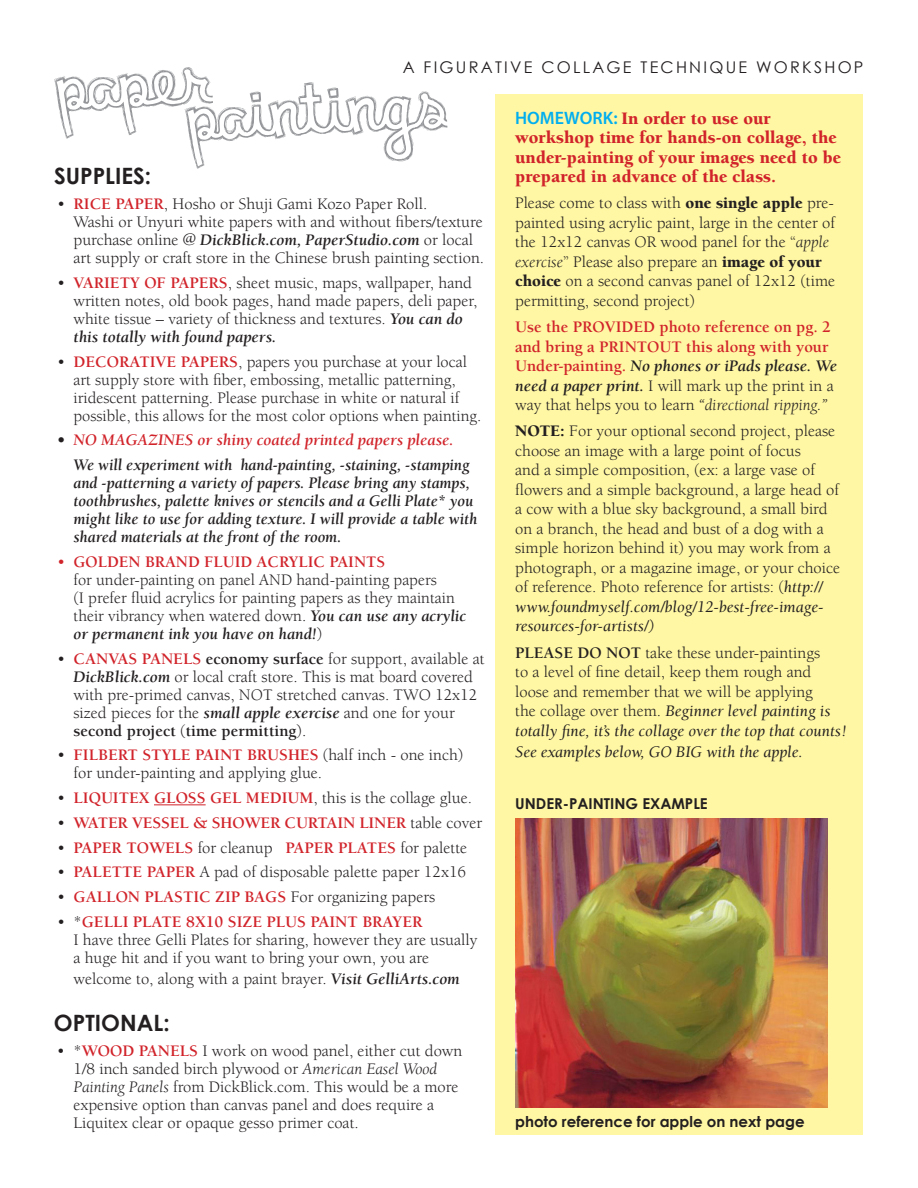
<style>
.page{position:relative;width:918px;height:1188px;background:#fff}
.page>*{position:absolute;margin:0;border:0;box-sizing:border-box;transform-origin:0 0}
.t1{font:700 22.5px "Century Gothic";color:#231f20}
.t2{font:900 18px/19.5px "Berkeley";color:#d1232a}
.t3{font:16.5px/18px "Berkeley";color:#231f20}
.t4{font:700 16.5px/19.5px "Berkeley";color:#d1232a}
.t5{font:italic 700 16.5px/18px "Berkeley";color:#231f20;scale:.96 1}
.t6{font:italic 700 16.5px "Berkeley";color:#d1232a}
.t7{font:italic 16.5px "Berkeley";color:#231f20}
.t8{font:16.2px "Century Gothic";letter-spacing:.14em;color:#231f20}
.t9{font:700 15px "Century Gothic";color:#231f20}
.s1{font-weight:700;color:#d1232a}
.s2{font-weight:700;font-style:italic}
.s3{color:#231f20}
.s4{color:#d1232a}
.s5{font-weight:700}
.s6{font-weight:400;color:#231f20}
.s7{font-style:italic}
.s8{font-family:"Myriad Pro";font-weight:600;color:#00aeef}
.s9{font-weight:900}
.s10{font-style:italic;color:#231f20}
.s11{font-weight:400;font-style:italic;color:#231f20}
</style>
<div class="page">
<div style="left:496px;top:94px;width:367px;height:1041px;background:#fff7a4"></div>
<hr style="left:154px;top:804px;width:52px;height:1px;background:#d1232a">
<svg style="left:54px;top:67px;width:393px;height:102px"></svg>
<img style="left:515px;top:819px;width:313px;height:288px">
<p class="t8" style="left:403px;top:57px;width:462px">A FIGURATIVE COLLAGE TECHNIQUE WORKSHOP</p>
<p class="t1" style="left:54px;top:162px;width:99px">SUPPLIES:</p>
<p class="t3" style="left:74px;top:195px;width:412px;text-indent:-16px">• <span class="s1">RICE PAPER</span>, Hosho or Shuji Gami Kozo Paper Roll.<br>Washi or Unyuri white papers with and without fibers/texture purchase online @ <span class="s2">DickBlick.com, PaperStudio.com</span> or local art supply or craft store in the Chinese brush painting section.</p>
<p class="t3" style="left:74px;top:274px;width:406px;text-indent:-16px">• <span class="s1">VARIETY OF PAPERS</span>, sheet music, maps, wallpaper, hand written notes, old book pages, hand made papers, deli paper, white tissue – variety of thickness and textures. <span class="s2">You can do this totally with found papers.</span></p>
<p class="t3" style="left:74px;top:353px;width:409px;text-indent:-16px">• <span class="s1">DECORATIVE PAPERS</span>, papers you purchase at your local art supply store with fiber, embossing, metallic patterning, iridescent patterning. Please purchase in white or natural if possible, this allows for the most color options when painting.</p>
<p class="t6" style="left:57px;top:432px;width:398px"><span class="s3">•</span> NO MAGAZINES or shiny coated printed papers please.</p>
<p class="t5" style="left:74px;top:456px;width:422px">We will experiment with hand-painting, -staining, -stamping and -patterning a variety of papers. Please bring any stamps, toothbrushes, palette knives or stencils and a Gelli Plate* you might like to use for adding texture. I will provide a table with shared materials at the front of the room.</p>
<p class="t3" style="left:74px;top:553px;width:394px;text-indent:-16px"><span class="s4">•</span> <span class="s1">GOLDEN BRAND FLUID ACRYLIC PAINTS<br></span>for under-painting on panel AND hand-painting papers<br>(I prefer fluid acrylics for painting papers as they maintain their vibrancy when watered down. <span class="s2">You can use any acrylic or permanent ink you have on hand!</span>)</p>
<p class="t3" style="left:74px;top:650px;width:413px;text-indent:-16px">• <span class="s1">CANVAS PANELS</span> <span class="s5">economy surface</span> for support, available at <span class="s2">DickBlick.com</span> or local craft store. This is mat board covered with pre-primed canvas, NOT stretched canvas. TWO 12x12 sized pieces for the <span class="s2">small apple exercise</span> and one for your <span class="s5">second project</span> (<span class="s5">time permitting</span>).</p>
<p class="t3" style="left:74px;top:747px;width:391px;text-indent:-16px">• <span class="s1">FILBERT STYLE PAINT BRUSHES</span> (half inch - one inch) for under-painting and applying glue.</p>
<p class="t3" style="left:57px;top:789px;width:417px">• <span class="s1">LIQUITEX GLOSS GEL MEDIUM</span>, this is the collage glue.</p>
<p class="t4" style="left:57px;top:813px;width:427px"><span class="s6">•</span> WATER VESSEL &amp; SHOWER CURTAIN LINER <span class="s6">table cover</span></p>
<p class="t4" style="left:57px;top:838px;width:412px"><span class="s6">•</span> PAPER TOWELS <span class="s6">for cleanup</span> PAPER PLATES <span class="s6">for palette</span></p>
<p class="t3" style="left:57px;top:864px;width:411px">• <span class="s1">PALETTE PAPER</span> A pad of disposable palette paper 12x16</p>
<p class="t3" style="left:57px;top:888px;width:380px">• <span class="s1">GALLON PLASTIC ZIP BAGS</span> For organizing papers</p>
<p class="t3" style="left:74px;top:913px;width:405px;text-indent:-16px">• *<span class="s1">GELLI PLATE 8X10 SIZE PLUS PAINT BRAYER<br></span>I have three Gelli Plates for sharing, however they are usually a huge hit and if you want to bring your own, you are</p>
<p class="t3" style="left:74px;top:970px;width:388px">welcome to, along with a paint brayer. <span class="s2">Visit GelliArts.com</span></p>
<p class="t1" style="left:54px;top:1009px;width:117px">OPTIONAL:</p>
<p class="t3" style="left:73px;top:1042px;width:390px;text-indent:-16px">• *<span class="s1">WOOD PANELS</span> I work on wood panel, either cut down 1/8 inch sanded birch plywood or <span class="s7">American Easel Wood Painting Panels</span> from DickBlick.com. This would be a more expensive option than canvas panel and does require a Liquitex clear or opaque gesso primer coat.</p>
<p class="t2" style="left:515px;top:109px;width:327px"><span class="s8">HOMEWORK:</span> In order to use our workshop time for hands-on collage, the under-painting of your images need to be prepared in advance of the class.</p>
<p class="t3" style="left:515px;top:194px;width:322px;line-height:19.5px">Please come to class with <span class="s9">one single apple</span> pre&shy;painted using acrylic paint, large in the center of the 12x12 canvas OR wood panel for the “<span class="s7">apple exercise</span>” Please also prepare an <span class="s9">image of your choice</span> on a second canvas panel of 12x12 (time permitting, second project)</p>
<p class="t4" style="left:515px;top:317px;width:324px">Use the PROVIDED photo reference on pg. 2 and bring a PRINTOUT this along with your Under-painting. <span class="s10">No phones or iPads please. We need a paper print.</span> <span class="s6">I will mark up the print in a way that helps you to learn</span> <span class="s11">“directional ripping.”</span></p>
<p class="t3" style="left:515px;top:422px;width:327px;line-height:19.5px"><span class="s9">NOTE:</span> For your optional second project, please choose an image with a large point of focus<br>and a simple composition, (ex: a large vase of flowers and a simple background, a large head of a cow with a blue sky background, a small bird on a branch, the head and bust of a dog with a simple horizon behind it) you may work from a photograph, or a magazine image, or your choice of reference. Photo reference for artists: (<span class="s7">http:// www.foundmyself.com/blog/12-best-free-image&shy;resources-for-artists/)</span></p>
<p class="t3" style="left:515px;top:643px;width:333px;line-height:19.5px"><span class="s5">PLEASE DO NOT</span> take these under-paintings<br>to a level of fine detail, keep them rough and loose and remember that we will be applying<br>the collage over them. <span class="s7">Beginner level painting is totally fine, it’s the collage over the top that counts!</span></p>
<p class="t7" style="left:515px;top:743px;width:289px">See examples below, GO BIG with the apple.</p>
<p class="t9" style="left:515px;top:794px;width:194px">UNDER-PAINTING EXAMPLE</p>
<p class="t9" style="left:515px;top:1112px;width:291px">photo reference for apple on next page</p>
</div>
